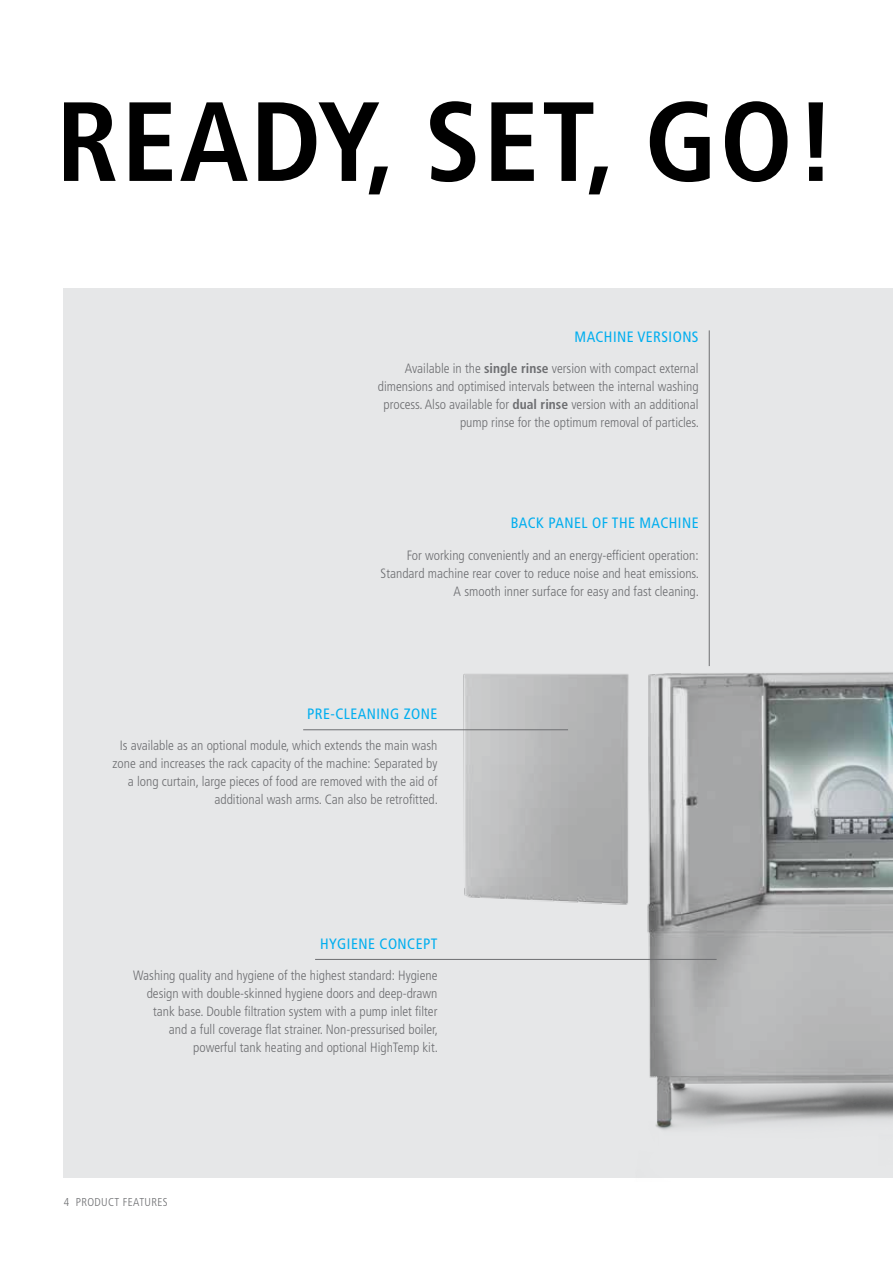
<style>
.page{position:relative;width:893px;height:1263px;background:#fff}
.page>*{position:absolute;margin:0;border:0;box-sizing:border-box;transform-origin:0 0}
.t1{font:700 condensed 112.5px "Frutiger LT Pro";letter-spacing:.02em;color:#000}
.t2{font:condensed 15px "Frutiger LT Pro";letter-spacing:.03em;color:#00aeef}
.t3{font:300 condensed 13.5px/18px "Frutiger LT Pro";color:#6d6e71;text-align:right}
.t4{font:300 condensed 11.4px "Frutiger LT Pro";letter-spacing:.03em;color:#6d6e71}
.s1{font-weight:700}
</style>
<div class="page">
<div style="left:64px;top:288px;width:829px;height:890px;background:#e6e7e8"></div>
<img style="left:432px;top:499px;width:461px;height:631px">
<hr style="left:303px;top:729px;width:265px;height:1px;background:#6d6e71">
<hr style="left:315px;top:959px;width:402px;height:1px;background:#6d6e71">
<hr style="left:709px;top:330px;width:1px;height:336px;background:#6d6e71">
<h1 class="t1" style="left:56px;top:75px;width:782px">READY, SET, GO!</h1>
<p class="t2" style="left:575px;top:328px;width:126px">MACHINE VERSIONS</p>
<p class="t3" style="left:378px;top:360px;width:323px">Available in the <span class="s1">single rinse</span> version with compact external dimensions and optimised intervals between the internal washing process. Also available for <span class="s1">dual rinse</span> version with an additional pump rinse for the optimum removal of particles.</p>
<p class="t2" style="left:511px;top:514px;width:189px">BACK PANEL OF THE MACHINE</p>
<p class="t3" style="left:381px;top:546px;width:320px">For working conveniently and an energy-efficient operation:<br>Standard machine rear cover to reduce noise and heat emissions.<br>A smooth inner surface for easy and fast cleaning.</p>
<p class="t2" style="left:307px;top:705px;width:132px">PRE-CLEANING ZONE</p>
<p class="t3" style="left:113px;top:737px;width:327px">Is available as an optional module, which extends the main wash zone and increases the rack capacity of the machine: Separated by a long curtain, large pieces of food are removed with the aid of additional wash arms. Can also be retrofitted.</p>
<p class="t2" style="left:320px;top:935px;width:119px">HYGIENE CONCEPT</p>
<p class="t3" style="left:133px;top:966px;width:306px">Washing quality and hygiene of the highest standard: Hygiene design with double-skinned hygiene doors and deep-drawn tank base. Double filtration system with a pump inlet filter and a full coverage flat strainer. Non-pressurised boiler, powerful tank heating and optional HighTemp kit.</p>
<p class="t4" style="left:64px;top:1196px;width:105px">4 PRODUCT FEATURES</p>
</div>
